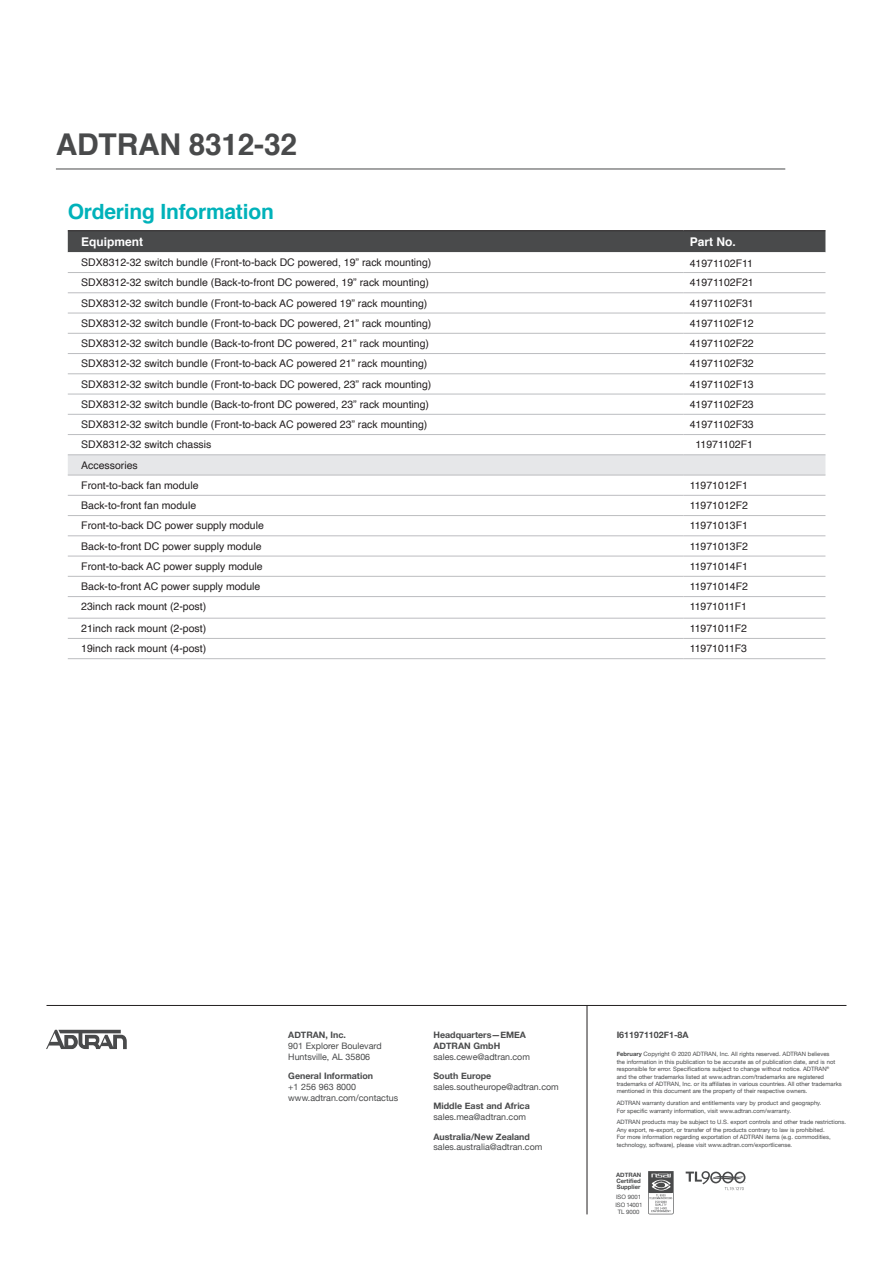
<style>
.page{position:relative;width:893px;height:1263px;background:#fff}
.page>*{position:absolute;margin:0;border:0;box-sizing:border-box;transform-origin:0 0}
.t1{font:700 30px "Helvetica";letter-spacing:-.01em;color:#494a4b}
._07_SPEC_and_ORDER_H{font:700 21px "Helvetica";letter-spacing:-.01em;color:#00b2ba}
.Table_Equipment_Titl{font:700 12px "Helvetica";color:#fff}
.Table_Product_Name{font:10.5px "Helvetica";color:#231f20}
.Table_Part_Number{font:10.5px "Helvetica";color:#231f20}
.Table_Product_Subhea{font:10.5px "Helvetica";color:#231f20}
.t2{font:8.85px/10.6px "Helvetica Neue";color:#494a4b}
.t3{font:700 8.85px "Helvetica Neue";color:#494a4b}
.t4{font:6px/7.4px "Helvetica Neue";color:#494a4b}
.t5{font:700 6px/6px "Helvetica Neue";color:#494a4b;text-align:justify}
.s1{font-weight:700}
</style>
<div class="page">
<hr style="left:56px;top:169px;width:729px;height:1px;background:#494a4b">
<hr style="left:47px;top:1005px;width:799px;height:1px;background:#231f20">
<hr style="left:587px;top:1005px;width:1px;height:209px;background:#231f20">
<svg style="left:46px;top:1030px;width:81px;height:19px"></svg>
<svg style="left:686px;top:1171px;width:60px;height:19px"></svg>
<svg style="left:648px;top:1171px;width:26px;height:43px"></svg>
<div style="left:68px;top:231px;width:757px;height:21px;background:#494a4b"></div>
<svg style="left:68px;top:252px;width:757px;height:366px"></svg>
<svg style="left:68px;top:455px;width:757px;height:20px;background:#e4e5e7"></svg>
<hr style="left:68px;top:272px;width:616px;height:1px;background:#bcbdc0">
<hr style="left:684px;top:272px;width:141px;height:1px;background:#bcbdc0">
<hr style="left:68px;top:313px;width:616px;height:1px;background:#bcbdc0">
<hr style="left:684px;top:313px;width:141px;height:1px;background:#bcbdc0">
<hr style="left:68px;top:333px;width:616px;height:1px;background:#bcbdc0">
<hr style="left:684px;top:333px;width:141px;height:1px;background:#bcbdc0">
<hr style="left:68px;top:353px;width:616px;height:1px;background:#bcbdc0">
<hr style="left:684px;top:353px;width:141px;height:1px;background:#bcbdc0">
<hr style="left:68px;top:373px;width:616px;height:1px;background:#bcbdc0">
<hr style="left:684px;top:373px;width:141px;height:1px;background:#bcbdc0">
<hr style="left:68px;top:394px;width:616px;height:1px;background:#bcbdc0">
<hr style="left:684px;top:394px;width:141px;height:1px;background:#bcbdc0">
<hr style="left:68px;top:414px;width:616px;height:1px;background:#bcbdc0">
<hr style="left:684px;top:414px;width:141px;height:1px;background:#bcbdc0">
<hr style="left:68px;top:434px;width:616px;height:1px;background:#bcbdc0">
<hr style="left:684px;top:434px;width:141px;height:1px;background:#bcbdc0">
<hr style="left:68px;top:454px;width:616px;height:1px;background:#bcbdc0">
<hr style="left:684px;top:454px;width:141px;height:1px;background:#bcbdc0">
<hr style="left:68px;top:475px;width:616px;height:1px;background:#bcbdc0">
<hr style="left:684px;top:475px;width:141px;height:1px;background:#bcbdc0">
<hr style="left:68px;top:495px;width:616px;height:1px;background:#bcbdc0">
<hr style="left:684px;top:495px;width:141px;height:1px;background:#bcbdc0">
<hr style="left:68px;top:515px;width:616px;height:1px;background:#bcbdc0">
<hr style="left:684px;top:515px;width:141px;height:1px;background:#bcbdc0">
<hr style="left:68px;top:535px;width:616px;height:1px;background:#bcbdc0">
<hr style="left:684px;top:535px;width:141px;height:1px;background:#bcbdc0">
<hr style="left:68px;top:556px;width:616px;height:1px;background:#bcbdc0">
<hr style="left:684px;top:556px;width:141px;height:1px;background:#bcbdc0">
<hr style="left:68px;top:576px;width:616px;height:1px;background:#bcbdc0">
<hr style="left:684px;top:576px;width:141px;height:1px;background:#bcbdc0">
<hr style="left:68px;top:596px;width:616px;height:1px;background:#bcbdc0">
<hr style="left:684px;top:596px;width:141px;height:1px;background:#bcbdc0">
<hr style="left:68px;top:618px;width:616px;height:1px;background:#bcbdc0">
<hr style="left:684px;top:618px;width:141px;height:1px;background:#bcbdc0">
<hr style="left:68px;top:638px;width:616px;height:1px;background:#bcbdc0">
<hr style="left:684px;top:638px;width:141px;height:1px;background:#bcbdc0">
<hr style="left:68px;top:658px;width:616px;height:1px;background:#bcbdc0">
<hr style="left:684px;top:658px;width:141px;height:1px;background:#bcbdc0">
<hr style="left:68px;top:230px;width:616px;height:1px;background:#231f20">
<hr style="left:684px;top:230px;width:141px;height:1px;background:#231f20">
<hr style="left:68px;top:292px;width:616px;height:1px;background:#bcbdc0">
<hr style="left:684px;top:292px;width:141px;height:1px;background:#bcbdc0">
<h1 class="t1" style="left:56px;top:120px;width:243px">ADTRAN 8312-32</h1>
<p class="_07_SPEC_and_ORDER_H" style="left:68px;top:195px;width:208px">Ordering Information</p>
<p class="Table_Equipment_Titl" style="left:81px;top:232px;width:64px">Equipment</p>
<p class="Table_Equipment_Titl" style="left:690px;top:232px;width:48px">Part No.</p>
<p class="Table_Product_Name" style="left:81px;top:254px;width:352px">SDX8312-32 switch bundle (Front-to-back DC powered, 19” rack mounting)</p>
<p class="Table_Part_Number" style="left:690px;top:255px;width:65px">41971102F11</p>
<p class="Table_Product_Name" style="left:81px;top:275px;width:349px">SDX8312-32 switch bundle (Back-to-front DC powered, 19” rack mounting)</p>
<p class="Table_Part_Number" style="left:690px;top:275px;width:66px">41971102F21</p>
<p class="Table_Product_Name" style="left:81px;top:295px;width:348px">SDX8312-32 switch bundle (Front-to-back AC powered 19” rack mounting)</p>
<p class="Table_Part_Number" style="left:690px;top:295px;width:66px">41971102F31</p>
<p class="Table_Product_Name" style="left:81px;top:315px;width:352px">SDX8312-32 switch bundle (Front-to-back DC powered, 21” rack mounting)</p>
<p class="Table_Part_Number" style="left:690px;top:315px;width:66px">41971102F12</p>
<p class="Table_Product_Name" style="left:81px;top:335px;width:349px">SDX8312-32 switch bundle (Back-to-front DC powered, 21” rack mounting)</p>
<p class="Table_Part_Number" style="left:690px;top:335px;width:66px">41971102F22</p>
<p class="Table_Product_Name" style="left:81px;top:356px;width:348px">SDX8312-32 switch bundle (Front-to-back AC powered 21” rack mounting)</p>
<p class="Table_Part_Number" style="left:690px;top:356px;width:66px">41971102F32</p>
<p class="Table_Product_Name" style="left:81px;top:376px;width:352px">SDX8312-32 switch bundle (Front-to-back DC powered, 23” rack mounting)</p>
<p class="Table_Part_Number" style="left:690px;top:376px;width:66px">41971102F13</p>
<p class="Table_Product_Name" style="left:81px;top:396px;width:349px">SDX8312-32 switch bundle (Back-to-front DC powered, 23” rack mounting)</p>
<p class="Table_Part_Number" style="left:690px;top:396px;width:66px">41971102F23</p>
<p class="Table_Product_Name" style="left:81px;top:416px;width:348px">SDX8312-32 switch bundle (Front-to-back AC powered 23” rack mounting)</p>
<p class="Table_Part_Number" style="left:690px;top:416px;width:66px">41971102F33</p>
<p class="Table_Product_Name" style="left:81px;top:437px;width:132px">SDX8312-32 switch chassis</p>
<p class="Table_Part_Number" style="left:696px;top:437px;width:59px">11971102F1</p>
<p class="Table_Product_Subhea" style="left:81px;top:457px;width:58px">Accessories</p>
<p class="Table_Product_Name" style="left:81px;top:477px;width:119px">Front-to-back fan module</p>
<p class="Table_Part_Number" style="left:690px;top:477px;width:60px">11971012F1</p>
<p class="Table_Product_Name" style="left:81px;top:497px;width:116px">Back-to-front fan module</p>
<p class="Table_Part_Number" style="left:690px;top:497px;width:60px">11971012F2</p>
<p class="Table_Product_Name" style="left:81px;top:518px;width:184px">Front-to-back DC power supply module</p>
<p class="Table_Part_Number" style="left:690px;top:518px;width:60px">11971013F1</p>
<p class="Table_Product_Name" style="left:81px;top:538px;width:182px">Back-to-front DC power supply module</p>
<p class="Table_Part_Number" style="left:690px;top:538px;width:60px">11971013F2</p>
<p class="Table_Product_Name" style="left:81px;top:558px;width:183px">Front-to-back AC power supply module</p>
<p class="Table_Part_Number" style="left:690px;top:558px;width:60px">11971014F1</p>
<p class="Table_Product_Name" style="left:81px;top:578px;width:181px">Back-to-front AC power supply module</p>
<p class="Table_Part_Number" style="left:690px;top:578px;width:60px">11971014F2</p>
<p class="Table_Product_Name" style="left:81px;top:599px;width:126px">23inch rack mount (2-post)</p>
<p class="Table_Part_Number" style="left:690px;top:599px;width:59px">11971011F1</p>
<p class="Table_Product_Name" style="left:81px;top:620px;width:126px">21inch rack mount (2-post)</p>
<p class="Table_Part_Number" style="left:690px;top:620px;width:59px">11971011F2</p>
<p class="Table_Product_Name" style="left:81px;top:640px;width:126px">19inch rack mount (4-post)</p>
<p class="Table_Part_Number" style="left:690px;top:640px;width:59px">11971011F3</p>
<h3 class="t3" style="left:288px;top:1028px;width:59px">ADTRAN, Inc.</h3>
<h3 class="t2" style="left:288px;top:1041px;width:95px">901 Explorer Boulevard<br>Huntsville, AL 35806</h3>
<h3 class="t3" style="left:288px;top:1069px;width:86px">General Information</h3>
<h3 class="t2" style="left:288px;top:1082px;width:111px">+1 256 963 8000 www.adtran.com/contactus</h3>
<h3 class="t3" style="left:433px;top:1028px;width:94px">Headquarters—EMEA</h3>
<h3 class="t3" style="left:617px;top:1028px;width:73px">I611971102F1-8A</h3>
<h3 class="t3" style="left:433px;top:1039px;width:68px">ADTRAN GmbH</h3>
<h3 class="t2" style="left:433px;top:1052px;width:98px">sales.cewe@adtran.com</h3>
<h3 class="t3" style="left:433px;top:1069px;width:59px">South Europe</h3>
<h3 class="t2" style="left:433px;top:1082px;width:127px">sales.southeurope@adtran.com</h3>
<h3 class="t3" style="left:433px;top:1099px;width:98px">Middle East and Africa</h3>
<h3 class="t2" style="left:433px;top:1112px;width:94px">sales.mea@adtran.com</h3>
<h3 class="t3" style="left:433px;top:1129px;width:98px">Australia/New Zealand</h3>
<h3 class="t2" style="left:433px;top:1142px;width:110px">sales.australia@adtran.com</h3>
<p class="t4" style="left:617px;top:1051px;width:226px"><span class="s1">February</span> Copyright © 2020 ADTRAN, Inc. All rights reserved. ADTRAN believes<br>the information in this publication to be accurate as of publication date, and is not responsible for error. Specifications subject to change without notice. ADTRAN<sup>®<br></sup>and the other trademarks listed at www.adtran.com/trademarks are registered trademarks of ADTRAN, Inc. or its affiliates in various countries. All other trademarks mentioned in this document are the property of their respective owners.</p>
<p class="t4" style="left:617px;top:1100px;width:206px">ADTRAN warranty duration and entitlements vary by product and geography.<br>For specific warranty information, visit www.adtran.com/warranty.</p>
<p class="t4" style="left:617px;top:1119px;width:231px">ADTRAN products may be subject to U.S. export controls and other trade restrictions.<br>Any export, re-export, or transfer of the products contrary to law is prohibited.<br>For more information regarding exportation of ADTRAN items (e.g. commodities, technology, software), please visit www.adtran.com/exportlicense.</p>
<p class="t5" style="left:616px;top:1172px;width:27px">ADTRAN Certified Supplier</p>
<p class="t4" style="left:615px;top:1194px;width:29px;text-align:center">ISO 9001<br>ISO 14001<br>TL 9000</p>
</div>
